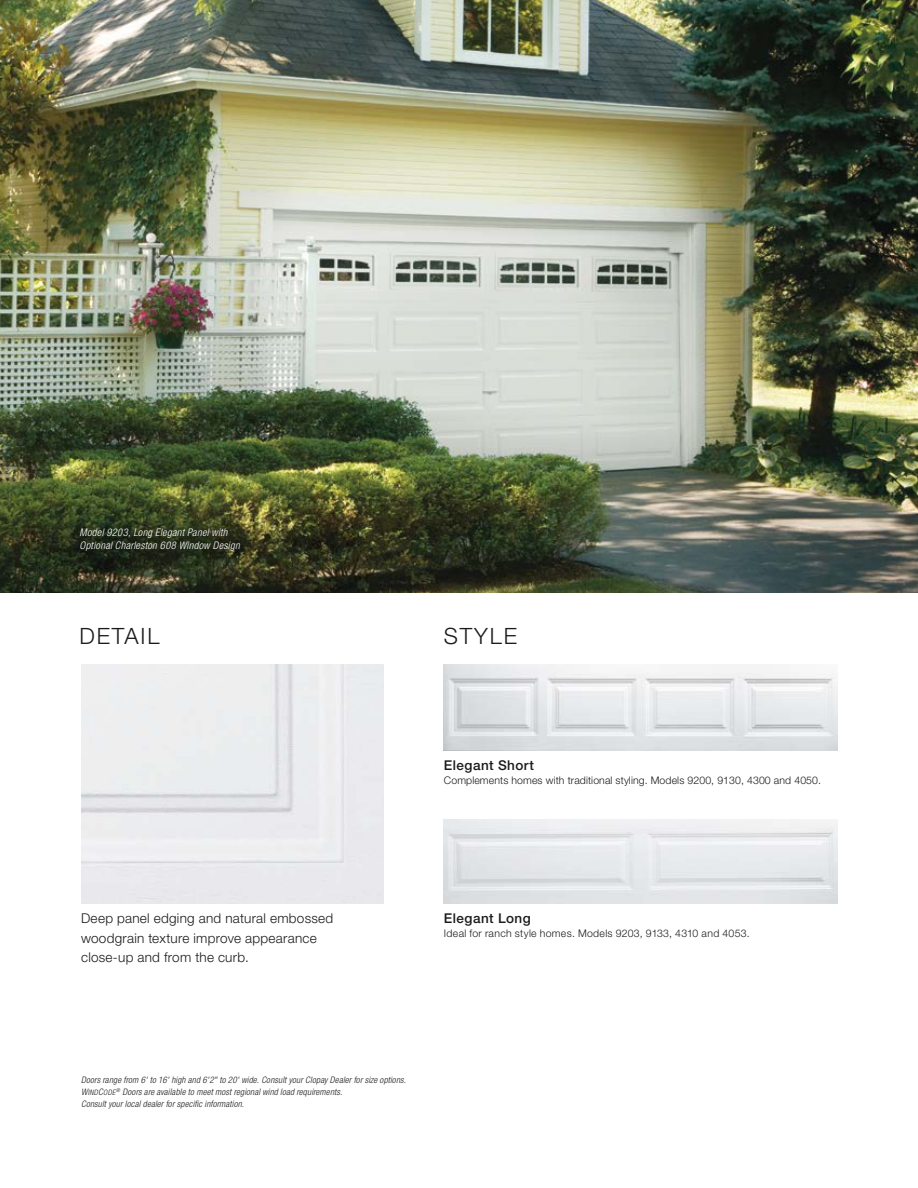
<style>
.page{position:relative;width:918px;height:1188px;background:#fff}
.page>*{position:absolute;margin:0;border:0;box-sizing:border-box;transform-origin:0 0}
.t1{font:300 22.5px "Helvetica Neue LT Std";letter-spacing:.08em;color:#1c1b1a}
.t2{font:300 13.5px/19.5px "Helvetica Neue LT Std";letter-spacing:.02em;color:#1c1b1a}
.t3{font:500 13.5px "Helvetica Neue LT Std";letter-spacing:.035em;color:#1c1b1a}
.t4{font:300 10.5px "Helvetica Neue LT Std";letter-spacing:.01em;color:#1c1b1a}
.t5{font:italic 300 condensed 10.5px/12.6px "Helvetica Neue LT Std";letter-spacing:.03em;color:#fff}
.t6{font:300 10.5px "Helvetica Neue LT Std";letter-spacing:.03em;color:#1c1b1a}
.t7{font:italic 300 condensed 9px/12px "Helvetica Neue LT Std";letter-spacing:.02em;color:#1c1b1a}
.s1{font-size:7.5px}
</style>
<div class="page">
<img style="left:444px;top:665px;width:393px;height:86px">
<img style="left:81px;top:665px;width:302px;height:239px">
<img style="left:0;top:0;width:918px;height:592px">
<p class="t5" style="left:80px;top:527px;width:162px">Model 9203, Long Elegant Panel with<br>Optional Charleston 608 Window Design</p>
<h1 class="t1" style="left:80px;top:622px;width:81px">DETAIL</h1>
<h1 class="t1" style="left:444px;top:622px;width:75px">STYLE</h1>
<h2 class="t3" style="left:444px;top:757px;width:92px">Elegant Short</h2>
<p class="t4" style="left:444px;top:774px;width:379px">Complements homes with traditional styling. Models 9200, 9130, 4300 and 4050.</p>
<h2 class="t2" style="left:81px;top:909px;width:254px">Deep panel edging and natural embossed woodgrain texture improve appearance close-up and from the curb.</h2>
<h2 class="t3" style="left:444px;top:910px;width:88px">Elegant Long</h2>
<p class="t6" style="left:444px;top:927px;width:307px">Ideal for ranch style homes. Models 9203, 9133, 4310 and 4053.</p>
<p class="t7" style="left:81px;top:1074px;width:326px">Doors range from 6' to 16' high and 6'2" to 20' wide. Consult your Clopay Dealer for size options.<br>W<span class="s1">IND</span>C<span class="s1">ODE</span><sup>®</sup> Doors are available to meet most regional wind load requirements.<br>Consult your local dealer for specific information.</p>
</div>
